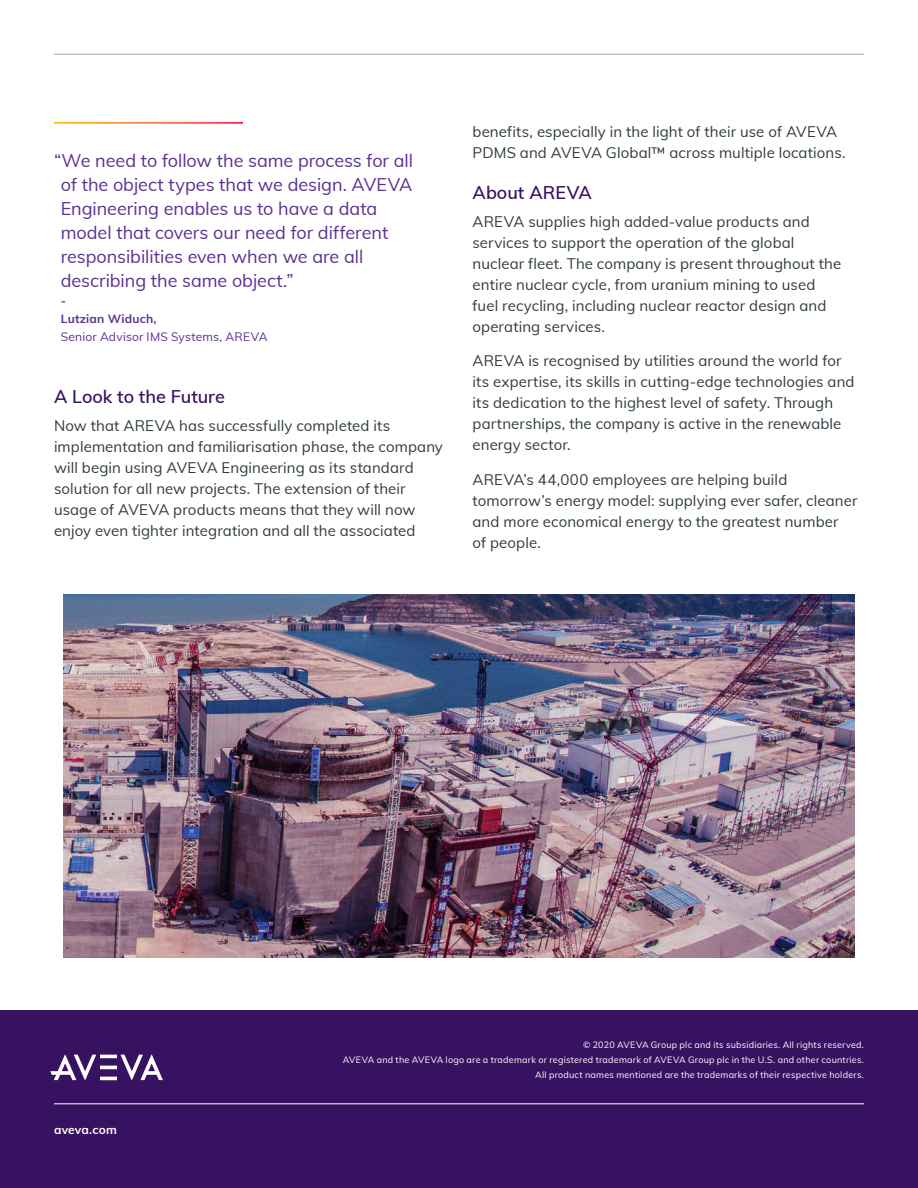
<style>
.page{position:relative;width:918px;height:1188px;background:#fff}
.page>*{position:absolute;margin:0;border:0;box-sizing:border-box;transform-origin:0 0}
.Pull_Quote{font:18px/24px "Muli";color:#5a3092}
.Subheadlines{font:600 18px "Muli";color:#371260}
.Body_Copy{font:15px/21px "Muli";letter-spacing:.005em;color:#2f3b41}
.Pull_Quote_Author_Ti{font:12px/18px "Muli";letter-spacing:.015em;color:#5a3092}
.t1{font:700 12px "Muli";letter-spacing:.01em;color:#fff}
.Pull_Quote_Author_Ti-2{font:700 12px "Muli";color:#5a3092}
.t2{font:9px/15px "Muli";letter-spacing:.025em;color:#fff;text-align:right}
.s1{font-weight:700}
</style>
<div class="page">
<div style="left:0;top:1010px;width:918px;height:178px;background:#371260"></div>
<hr style="left:100px;top:1077px;width:17px;height:3px;background:#fff">
<hr style="left:100px;top:1066px;width:17px;height:3px;background:#fff">
<hr style="left:100px;top:1055px;width:17px;height:3px;background:#fff">
<svg style="left:50px;top:1055px;width:46px;height:25px"></svg>
<svg style="left:121px;top:1055px;width:42px;height:25px"></svg>
<hr style="left:54px;top:1104px;width:810px;height:1px;background:#fff">
<hr style="left:54px;top:54px;width:810px;height:1px;background:#a3a7a9">
<img style="left:64px;top:594px;width:790px;height:364px">
<p class="Pull_Quote" style="left:61px;top:148px;width:354px;text-indent:-7px">“We need to follow the same process for all of the object types that we design. AVEVA Engineering enables us to have a data model that covers our need for different responsibilities even when we are all describing the same object.”</p>
<p class="Pull_Quote_Author_Ti-2" style="left:61px;top:292px;width:7px">-</p>
<p class="Pull_Quote_Author_Ti" style="left:61px;top:309px;width:208px"><span class="s1">Lutzian Widuch,<br></span>Senior Advisor IMS Systems, AREVA</p>
<p class="Subheadlines" style="left:54px;top:384px;width:172px">A Look to the Future</p>
<p class="Body_Copy" style="left:54px;top:414px;width:390px">Now that AREVA has successfully completed its implementation and familiarisation phase, the company will begin using AVEVA Engineering as its standard solution for all new projects. The extension of their usage of AVEVA products means that they will now enjoy even tighter integration and all the associated</p>
<p class="Body_Copy" style="left:472px;top:120px;width:375px">benefits, especially in the light of their use of AVEVA<br>PDMS and AVEVA Global™ across multiple locations.</p>
<p class="Subheadlines" style="left:472px;top:180px;width:121px">About AREVA</p>
<p class="Body_Copy" style="left:472px;top:210px;width:370px">AREVA supplies high added-value products and services to support the operation of the global nuclear fleet. The company is present throughout the entire nuclear cycle, from uranium mining to used fuel recycling, including nuclear reactor design and operating services.</p>
<p class="Body_Copy" style="left:472px;top:350px;width:384px">AREVA is recognised by utilities around the world for its expertise, its skills in cutting-edge technologies and its dedication to the highest level of safety. Through partnerships, the company is active in the renewable energy sector.</p>
<p class="Body_Copy" style="left:472px;top:468px;width:386px">AREVA’s 44,000 employees are helping build tomorrow’s energy model: supplying ever safer, cleaner and more economical energy to the greatest number<br>of people.</p>
<p class="t1" style="left:54px;top:1121px;width:64px">aveva.com</p>
<p class="t2" style="left:343px;top:1036px;width:523px">© 2020 AVEVA Group plc and its subsidiaries. All rights reserved.<br>AVEVA and the AVEVA logo are a trademark or registered trademark of AVEVA Group plc in the U.S. and other countries.<br>All product names mentioned are the trademarks of their respective holders.</p>
</div>
